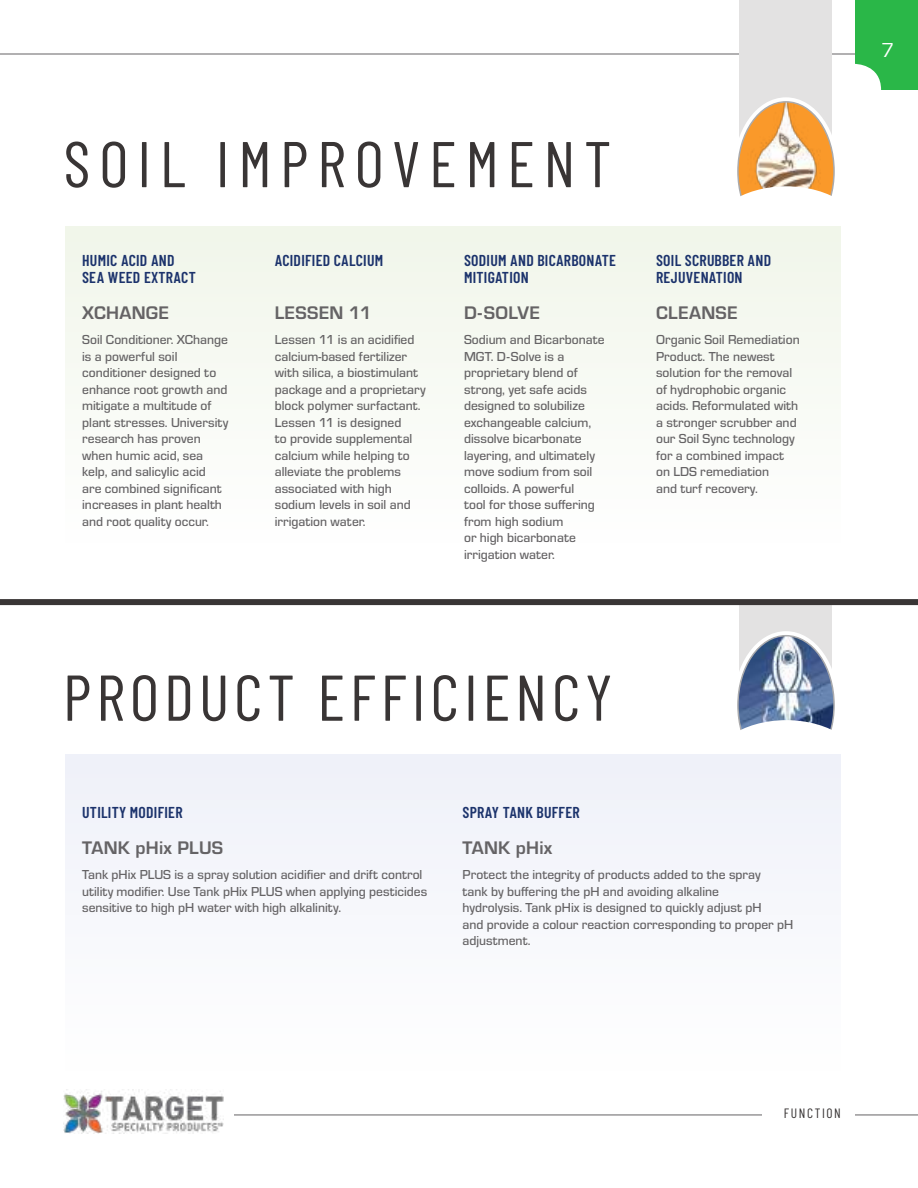
<style>
.page{position:relative;width:918px;height:1188px;background:#fff}
.page>*{position:absolute;margin:0;border:0;box-sizing:border-box;transform-origin:0 0}
.t1{font:64.5px "Barlow Condensed";letter-spacing:.075em;color:#393535}
.t2{font:64.5px "Barlow Condensed";letter-spacing:.135em;color:#393535}
.t3{font:21px "Eurostile";color:#fff}
.t4{font:700 18.9px "Eurostile";letter-spacing:.015em;color:#656365}
.t5{font:600 15.75px/16.5px "Barlow Condensed";letter-spacing:.015em;color:#1c336c}
.t6{font:500 13.5px/16.5px "Eurostile";color:#656365}
.t7{font:13.5px "Barlow Condensed";letter-spacing:.12em;color:#393535}
</style>
<div class="page">
<hr style="left:0;top:54px;width:918px;height:1px;background:#656365">
<div style="left:739px;top:0;width:93px;height:206px;background:#e3e2e2"></div>
<div style="left:733px;top:97px;width:106px;height:148px;border:9px solid #fff;border-radius:50%"></div>
<div style="left:738px;top:102px;width:96px;height:139px;background:#fa992a;border-radius:50%"></div>
<img style="left:747px;top:102px;width:76px;height:91px">
<hr style="left:234px;top:1114px;width:528px;height:1px;background:#656365">
<hr style="left:855px;top:1114px;width:63px;height:1px;background:#656365">
<div style="left:739px;top:603px;width:93px;height:137px;background:#e3e2e2"></div>
<div style="left:733px;top:631px;width:106px;height:148px;border:9px solid #fff;border-radius:50%"></div>
<img style="left:738px;top:636px;width:96px;height:95px">
<div style="left:707px;top:720px;width:159px;height:107px;background:#fff;border-radius:50%"></div>
<div style="left:66px;top:754px;width:775px;height:317px;background:#f6f7fb"></div>
<div style="left:707px;top:186px;width:159px;height:107px;background:#fff;border-radius:50%"></div>
<div style="left:66px;top:226px;width:775px;height:316px;background:#f7faf4"></div>
<div style="left:0;top:599px;width:918px;height:6px;background:#393535"></div>
<svg style="left:855px;top:0;width:63px;height:90px;background:#3ebd59"></svg>
<img style="left:63px;top:1089px;width:161px;height:45px">
<h1 class="t2" style="left:63px;top:124px;width:550px">SOIL IMPROVEMENT</h1>
<p class="t5" style="left:82px;top:252px;width:115px">HUMIC ACID AND<br>SEA WEED EXTRACT</p>
<h3 class="t4" style="left:82px;top:299px;width:88px">XCHANGE</h3>
<p class="t6" style="left:82px;top:331px;width:148px">Soil Conditioner. XChange is a powerful soil conditioner designed to enhance root growth and mitigate a multitude of plant stresses. University research has proven when humic acid, sea kelp, and salicylic acid are combined significant increases in plant health and root quality occur.</p>
<p class="t5" style="left:275px;top:252px;width:110px">ACIDIFIED CALCIUM</p>
<h3 class="t4" style="left:275px;top:299px;width:98px">LESSEN 11</h3>
<p class="t6" style="left:275px;top:331px;width:152px">Lessen 11 is an acidified calcium-based fertilizer with silica, a biostimulant package and a proprietary block polymer surfactant.<br>Lessen 11 is designed<br>to provide supplemental calcium while helping to alleviate the problems associated with high sodium levels in soil and irrigation water.</p>
<p class="t5" style="left:464px;top:252px;width:153px">SODIUM AND BICARBONATE<br>MITIGATION</p>
<h3 class="t4" style="left:464px;top:299px;width:77px">D-SOLVE</h3>
<p class="t6" style="left:464px;top:331px;width:142px">Sodium and Bicarbonate<br>MGT. D-Solve is a proprietary blend of strong, yet safe acids designed to solubilize exchangeable calcium, dissolve bicarbonate layering, and ultimately move sodium from soil colloids. A powerful<br>tool for those suffering from high sodium<br>or high bicarbonate irrigation water.</p>
<p class="t5" style="left:656px;top:252px;width:117px">SOIL SCRUBBER AND<br>REJUVENATION</p>
<h3 class="t4" style="left:656px;top:299px;width:83px">CLEANSE</h3>
<p class="t6" style="left:656px;top:331px;width:145px">Organic Soil Remediation<br>Product. The newest solution for the removal of hydrophobic organic acids. Reformulated with a stronger scrubber and our Soil Sync technology for a combined impact on LDS remediation<br>and turf recovery.</p>
<h1 class="t1" style="left:63px;top:657px;width:551px">PRODUCT EFFICIENCY</h1>
<p class="t5" style="left:82px;top:803px;width:102px">UTILITY MODIFIER</p>
<h3 class="t4" style="left:82px;top:834px;width:142px">TANK pHix PLUS</h3>
<p class="t6" style="left:82px;top:866px;width:347px">Tank pHix PLUS is a spray solution acidifier and drift control utility modifier. Use Tank pHix PLUS when applying pesticides sensitive to high pH water with high alkalinity.</p>
<p class="t5" style="left:463px;top:803px;width:119px">SPRAY TANK BUFFER</p>
<h3 class="t4" style="left:463px;top:834px;width:91px">TANK pHix</h3>
<p class="t6" style="left:463px;top:866px;width:332px">Protect the integrity of products added to the spray<br>tank by buffering the pH and avoiding alkaline<br>hydrolysis. Tank pHix is designed to quickly adjust pH<br>and provide a colour reaction corresponding to proper pH adjustment.</p>
<h2 class="t3" style="left:881px;top:36px;width:14px">7</h2>
<p class="t7" style="left:784px;top:1104px;width:59px">FUNCTION</p>
</div>
